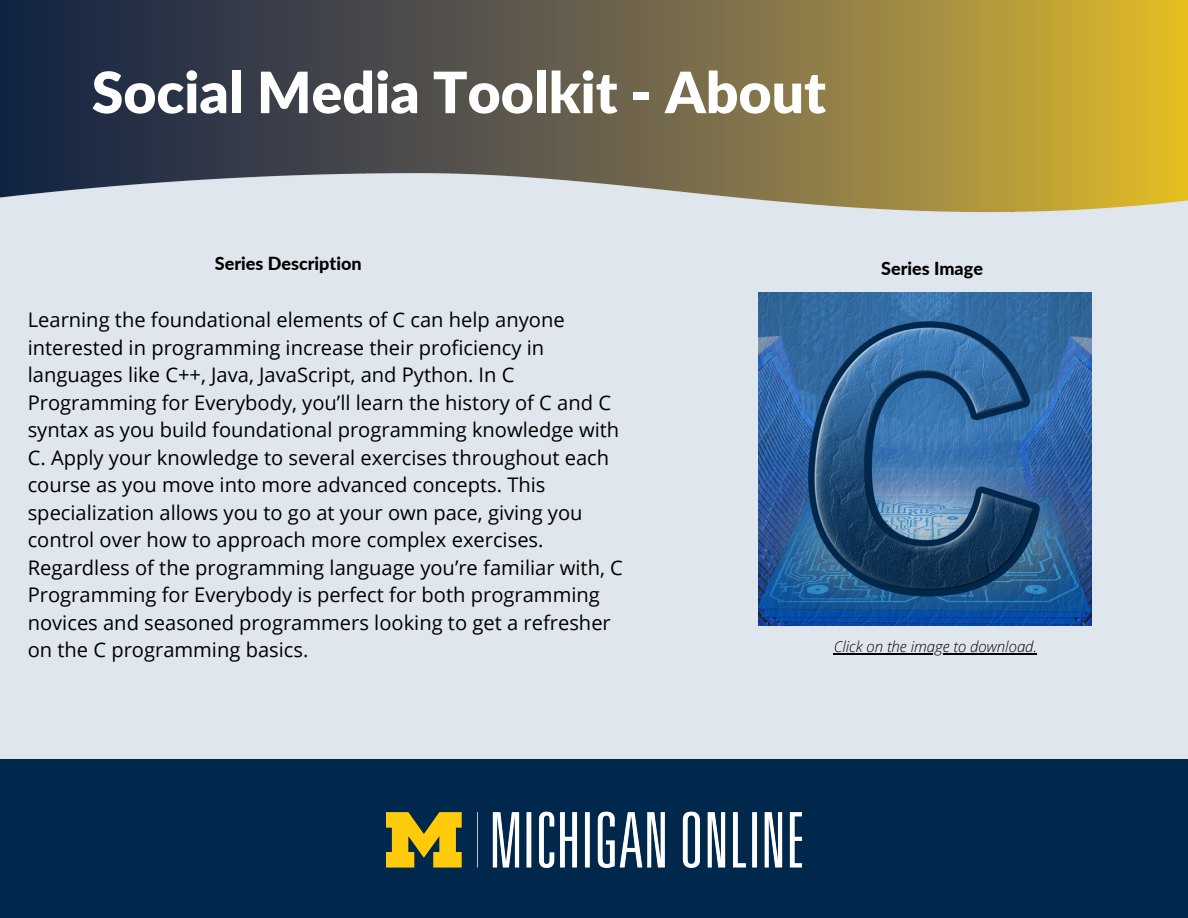
<style>
.page{position:relative;width:1188px;height:918px;background:#e0e6ed}
.page>*{position:absolute;margin:0;border:0;box-sizing:border-box;transform-origin:0 0}
.t1{font:900 57px "Lato";color:#fff}
.t2{font:20.1px/27.5px "Open Sans";color:#000}
.t3{font:800 18px "Lato";color:#000}
.t4{font:italic 300 15px "Open Sans";color:#000}
</style>
<div class="page">
<img style="left:0;top:0;width:1188px;height:159px">
<img style="left:0;top:159px;width:1188px;height:54px">
<div style="left:0;top:760px;width:1188px;height:158px;background:#00274c"></div>
<img style="left:387px;top:811px;width:415px;height:56px">
<img style="left:759px;top:292px;width:333px;height:334px">
<hr style="left:834px;top:653px;width:203px;height:2px;background:#000">
<h3 class="t1" style="left:92px;top:57px;width:736px">Social Media Toolkit - About</h3>
<h3 class="t3" style="left:215px;top:252px;width:148px">Series Description</h3>
<h2 class="t3" style="left:881px;top:257px;width:103px">Series Image</h2>
<p class="t2" style="left:28px;top:306px;width:597px">Learning the foundational elements of C can help anyone interested in programming increase their proficiency in languages like C++, Java, JavaScript, and Python. In C Programming for Everybody, you’ll learn the history of C and C syntax as you build foundational programming knowledge with C. Apply your knowledge to several exercises throughout each course as you move into more advanced concepts. This specialization allows you to go at your own pace, giving you control over how to approach more complex exercises.<br>Regardless of the programming language you’re familiar with, C Programming for Everybody is perfect for both programming novices and seasoned programmers looking to get a refresher on the C programming basics.</p>
<p class="t4" style="left:834px;top:636px;width:205px">Click on the image to download.</p>
</div>
